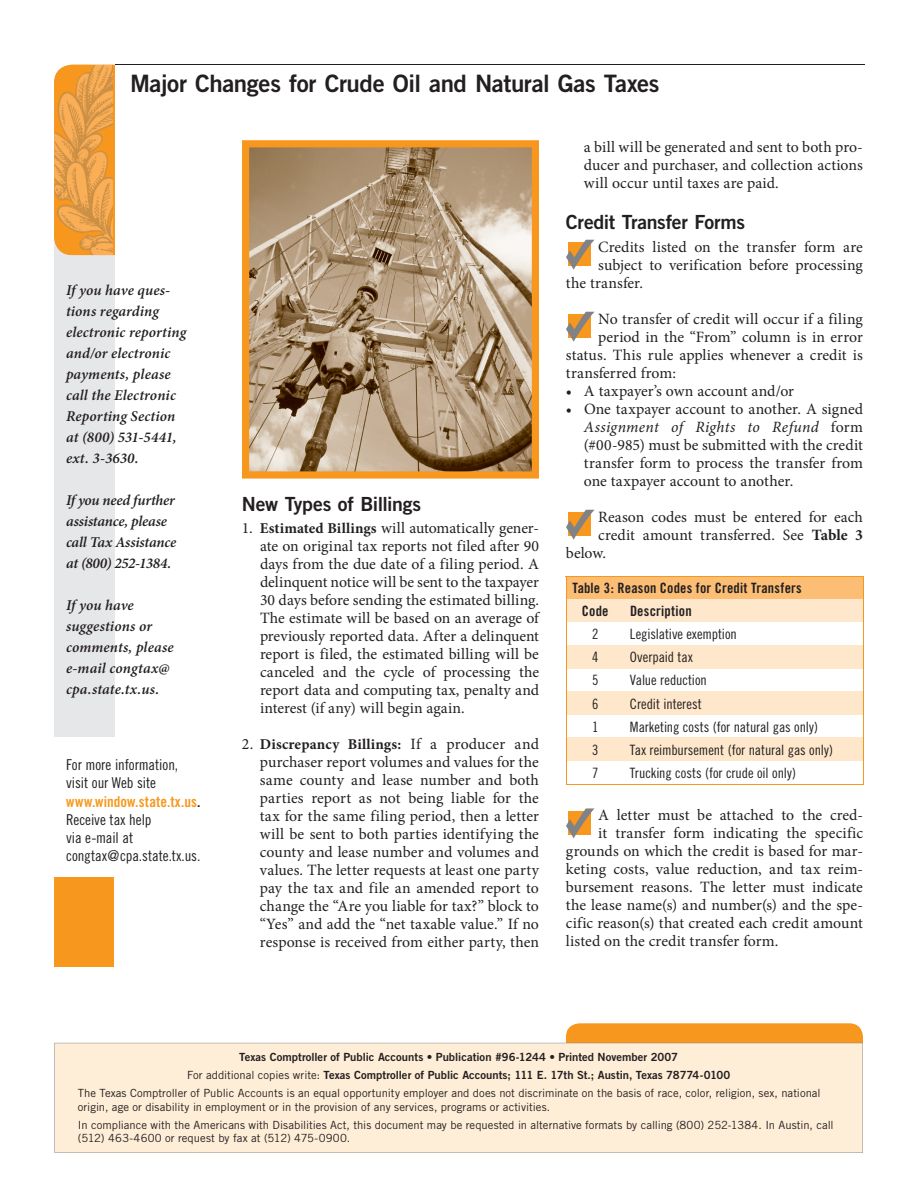
<style>
.page{position:relative;width:918px;height:1188px;background:#fff}
.page>*{position:absolute;margin:0;border:0;box-sizing:border-box;transform-origin:0 0}
.t1{font:24px "Trade Gothic LT Std Bd 2";letter-spacing:-.015em;color:#231f20}
.t2{font:19.5px "Trade Gothic LT Std Bd 2";letter-spacing:-.015em;color:#231f20}
.t3{font:15.75px/18px "Minion Pro";letter-spacing:.005em;color:#231f20;text-align:justify}
.t4{font:italic 600 15px/21px "Minion Pro";letter-spacing:.005em;color:#231f20}
.t5{font:15px/18.1px "Trade Gothic Cond Eighteen";color:#231f20}
.t6{font:italic 600 15px/21px "Minion Pro";letter-spacing:-.015em;color:#231f20}
.t7{font:700 15px "Minion Pro";letter-spacing:.01em;color:#231f20}
.t8{font:15px "Trade Gothic Bold Cond Twenty";letter-spacing:.01em;color:#f7971d}
.t9{font:14.25px/23.1px "Trade Gothic Cond Eighteen";color:#231f20}
.t10{font:14.25px/23.1px "Trade Gothic Bold Cond Twenty";letter-spacing:.01em;color:#231f20;text-align:center}
.t11{font:11.25px/18px "Trade Gothic LT Std";color:#231f20}
.t12{font:11.25px "Trade Gothic LT Std Bd 2";color:#231f20}
.s1{color:#231f20}
.s2{font-weight:700;font-size:15px}
.s3{font-weight:400;font-size:15.75px}
.s4{font-style:italic}
.s5{font-weight:700}
.s6{font-family:"Trade Gothic Cond Eighteen"}
.s7{font-family:"Trade Gothic Bold Cond Twenty"}
.s8{font-family:"Trade Gothic LT Std"}
</style>
<div class="page">
<div style="left:54px;top:121px;width:61px;height:616px;background:#e6e7e9"></div>
<div style="left:54px;top:65px;width:98px;height:190px;background:#f7971d;border-radius:18px"></div>
<img style="left:54px;top:65px;width:59px;height:190px">
<div style="left:115px;top:65px;width:54px;height:195px;background:#fff"></div>
<svg style="left:566px;top:240px;width:28px;height:30px"></svg>
<svg style="left:566px;top:312px;width:28px;height:30px"></svg>
<svg style="left:566px;top:510px;width:28px;height:30px"></svg>
<div style="left:566px;top:576px;width:297px;height:23px;background:#fcbe75"></div>
<div style="left:566px;top:599px;width:58px;height:23px;background:#fee7cb"></div>
<div style="left:624px;top:599px;width:239px;height:23px;background:#fee7cb"></div>
<div style="left:566px;top:645px;width:58px;height:23px;background:#fee7cb"></div>
<div style="left:624px;top:645px;width:239px;height:23px;background:#fee7cb"></div>
<div style="left:566px;top:691px;width:58px;height:24px;background:#fee7cb"></div>
<div style="left:624px;top:691px;width:239px;height:24px;background:#fee7cb"></div>
<div style="left:566px;top:738px;width:58px;height:23px;background:#fee7cb"></div>
<div style="left:624px;top:738px;width:239px;height:23px;background:#fee7cb"></div>
<hr style="left:566px;top:576px;width:58px;height:1px;background:#f7971d">
<hr style="left:624px;top:576px;width:240px;height:1px;background:#f7971d">
<svg style="left:566px;top:577px;width:1px;height:207px"></svg>
<svg style="left:863px;top:577px;width:1px;height:207px"></svg>
<hr style="left:566px;top:784px;width:298px;height:1px;background:#f7971d">
<svg style="left:566px;top:808px;width:29px;height:30px"></svg>
<div style="left:566px;top:1023px;width:297px;height:43px;background:#f7971d;border-radius:14px"></div>
<div style="left:54px;top:1043px;width:809px;height:110px;background:#feedd7"></div>
<div style="left:54px;top:878px;width:59px;height:89px;background:#f7971d"></div>
<svg style="left:242px;top:140px;width:297px;height:339px;background:#b59874"></svg>
<hr style="left:115px;top:65px;width:749px;height:1px;background:#231f20">
<h1 class="t1" style="left:130px;top:75px;width:531px">Major Changes for Crude Oil and Natural Gas Taxes</h1>
<p class="t4" style="left:66px;top:281px;width:122px">If you have ques&shy;tions regarding electronic reporting</p>
<p class="t4" style="left:66px;top:344px;width:112px">and/or electronic payments, please call the Electronic<br>Reporting Section at (800) 531-5441, ext. 3-3630.</p>
<p class="t6" style="left:66px;top:491px;width:112px">If you need further assistance, please call Tax Assistance at (800) 252-1384.</p>
<p class="t4" style="left:66px;top:596px;width:109px">If you have suggestions or comments, please e-mail congtax@ cpa.state.tx.us.</p>
<p class="t5" style="left:66px;top:757px;width:114px">For more information, visit our Web site</p>
<p class="t8" style="left:66px;top:796px;width:136px">www.window.state.tx.us<span class="s1">.</span></p>
<p class="t5" style="left:66px;top:811px;width:136px">Receive tax help<br>via e-mail at congtax@cpa.state.tx.us.</p>
<p class="t2" style="left:242px;top:497px;width:181px">New Types of Billings</p>
<p class="t3" style="left:260px;top:520px;width:281px;text-indent:-18px">1. <span class="s2">Estimated Billings</span> will automatically gener&shy;ate on original tax reports not filed after 90 days from the due date of a filing period. A delinquent notice will be sent to the taxpayer 30 days before sending the estimated billing.<br>The estimate will be based on an average of previously reported data. After a delinquent report is filed, the estimated billing will be canceled and the cycle of processing the report data and computing tax, penalty and interest (if any) will begin again.</p>
<p class="t7" style="left:242px;top:738px;width:298px"><span class="s3">2.</span> Discrepancy Billings: <span class="s3">If a producer and</span></p>
<p class="t3" style="left:260px;top:754px;width:281px">purchaser report volumes and values for the same county and lease number and both parties report as not being liable for the tax for the same filing period, then a letter will be sent to both parties identifying the county and lease number and volumes and values. The letter requests at least one party pay the tax and file an amended report to change the “Are you liable for tax?” block to “Yes” and add the “net taxable value.” If no response is received from either party, then</p>
<p class="t3" style="left:584px;top:139px;width:280px">a bill will be generated and sent to both pro&shy;ducer and purchaser, and collection actions will occur until taxes are paid.</p>
<p class="t2" style="left:566px;top:215px;width:181px">Credit Transfer Forms</p>
<p class="t3" style="left:598px;top:239px;width:266px">Credits listed on the transfer form are</p>
<p class="t3" style="left:598px;top:257px;width:266px">subject to verification before processing</p>
<p class="t3" style="left:566px;top:275px;width:79px">the transfer.</p>
<p class="t3" style="left:598px;top:311px;width:266px">No transfer of credit will occur if a filing</p>
<p class="t3" style="left:598px;top:329px;width:266px">period in the “From” column is in error</p>
<p class="t3" style="left:566px;top:347px;width:299px">status. This rule applies whenever a credit is</p>
<p class="t3" style="left:566px;top:365px;width:112px">transferred from:</p>
<p class="t3" style="left:566px;top:383px;width:230px">• A taxpayer’s own account and/or</p>
<p class="t3" style="left:584px;top:401px;width:281px;text-indent:-18px">• One taxpayer account to another. A signed <span class="s4">Assignment of Rights to Refund</span> form (#00-985) must be submitted with the credit transfer form to process the transfer from one taxpayer account to another.</p>
<p class="t3" style="left:598px;top:509px;width:266px">Reason codes must be entered for each</p>
<p class="t3" style="left:598px;top:527px;width:266px">credit amount transferred. See <span class="s5">Table 3</span></p>
<p class="t3" style="left:566px;top:545px;width:42px">below.</p>
<p class="t10" style="left:572px;top:577px;width:231px">Table 3: Reason Codes for Credit Transfers</p>
<p class="t10" style="left:582px;top:600px;width:28px">Code<br><span class="s6">2<br>4<br>5</span></p>
<p class="t9" style="left:630px;top:600px;width:108px"><span class="s7">Description<br></span>Legislative exemption<br>Overpaid tax<br>Value reduction</p>
<p class="t9" style="left:592px;top:693px;width:8px">6</p>
<p class="t9" style="left:630px;top:693px;width:73px">Credit interest</p>
<p class="t9" style="left:592px;top:716px;width:8px;text-align:justify">1<br>3<br>7</p>
<p class="t9" style="left:630px;top:716px;width:205px">Marketing costs (for natural gas only)<br>Tax reimbursement (for natural gas only)<br>Trucking costs (for crude oil only)</p>
<p class="t3" style="left:598px;top:808px;width:266px">A letter must be attached to the cred-</p>
<p class="t3" style="left:598px;top:826px;width:266px">it transfer form indicating the specific</p>
<p class="t3" style="left:566px;top:844px;width:299px">grounds on which the credit is based for mar-</p>
<p class="t3" style="left:566px;top:862px;width:299px">keting costs, value reduction, and tax reim-</p>
<p class="t3" style="left:566px;top:880px;width:298px">bursement reasons. The letter must indicate</p>
<p class="t3" style="left:566px;top:898px;width:298px">the lease name(s) and number(s) and the spe-</p>
<p class="t3" style="left:566px;top:916px;width:298px">cific reason(s) that created each credit amount</p>
<p class="t3" style="left:566px;top:934px;width:214px">listed on the credit transfer form.</p>
<p class="t12" style="left:239px;top:1053px;width:440px">Texas Comptroller of Public Accounts • Publication #96-1244 • Printed November 2007</p>
<p class="t12" style="left:187px;top:1071px;width:545px"><span class="s8">For additional copies write:</span> Texas Comptroller of Public Accounts; 111 E. 17th St.; Austin, Texas 78774-0100</p>
<p class="t11" style="left:78px;top:1085px;width:744px">The Texas Comptroller of Public Accounts is an equal opportunity employer and does not discriminate on the basis of race, color, religion, sex, national</p>
<p class="t11" style="left:78px;top:1099px;width:757px">origin, age or disability in employment or in the provision of any services, programs or activities.<br>In compliance with the Americans with Disabilities Act, this document may be requested in alternative formats by calling (800) 252-1384. In Austin, call</p>
<p class="t11" style="left:78px;top:1130px;width:274px">(512) 463-4600 or request by fax at (512) 475-0900.</p>
</div>
